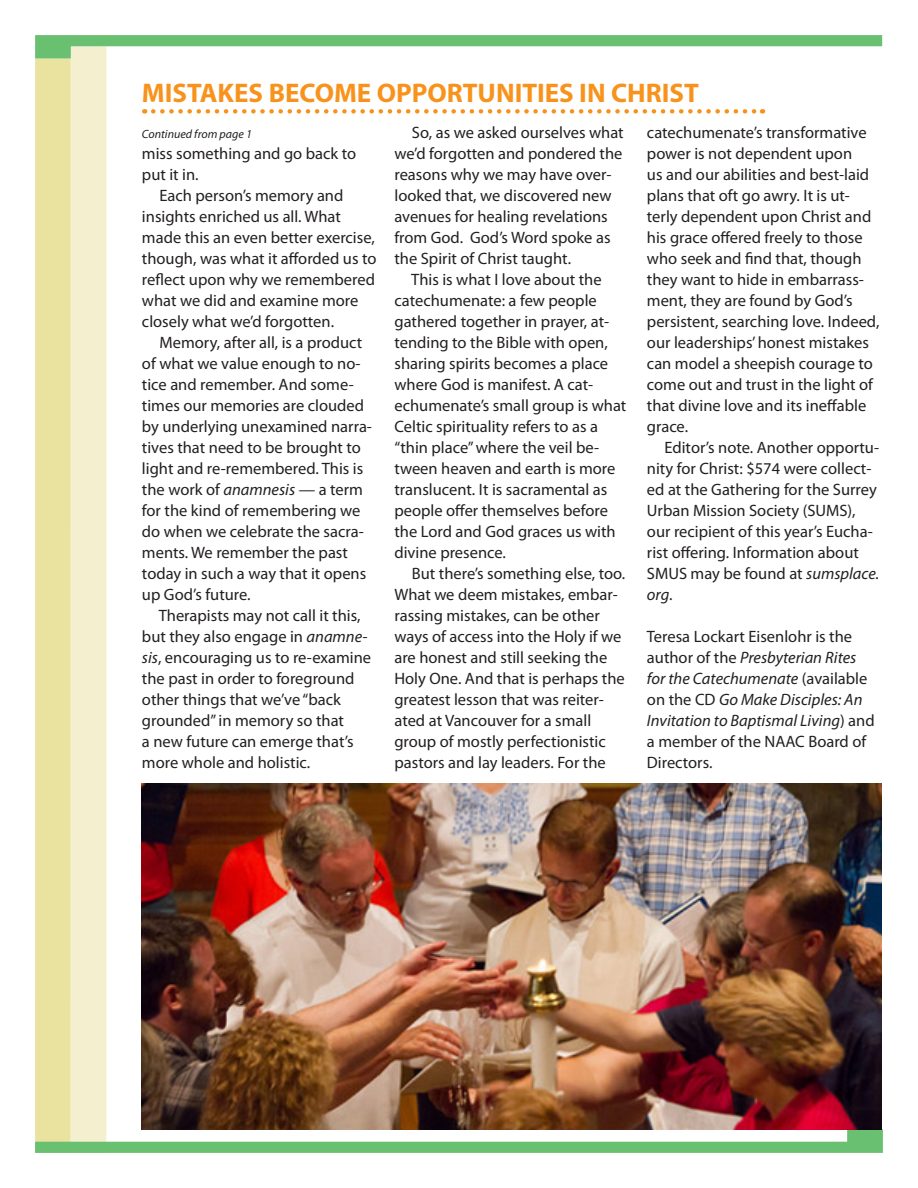
<style>
.page{position:relative;width:918px;height:1188px;background:#fff}
.page>*{position:absolute;margin:0;border:0;box-sizing:border-box;transform-origin:0 0}
.Headline{font:700 27px "Myriad Pro";color:#f7931d}
.Body{font:16.5px/21px "Myriad Pro";color:#231f20}
.Body-2{font:italic 12px "Myriad Pro";color:#231f20}
.s1{font-style:italic}
</style>
<div class="page">
<div style="left:35px;top:59px;width:36px;height:1094px;background:#eae29f"></div>
<div style="left:71px;top:46px;width:35px;height:1107px;background:#f4f0cf"></div>
<svg style="left:35px;top:35px;width:847px;height:24px"></svg>
<svg style="left:35px;top:1129px;width:848px;height:24px"></svg>
<svg style="left:153px;top:109px;width:610px;height:5px"></svg>
<img style="left:142px;top:783px;width:739px;height:346px">
<p class="Headline" style="left:142px;top:76px;width:558px">MISTAKES BECOME OPPORTUNITIES IN CHRIST</p>
<p class="Body-2" style="left:142px;top:127px;width:111px">Continued from page 1</p>
<p class="Body" style="left:142px;top:143px;width:216px">miss something and go back to put it in.</p>
<p class="Body" style="left:142px;top:185px;width:236px;text-indent:17px">Each person’s memory and insights enriched us all. What made this an even better exercise, though, was what it afforded us to reflect upon why we remembered what we did and examine more closely what we’d forgotten.</p>
<p class="Body" style="left:142px;top:332px;width:232px;text-indent:17px">Memory, after all, is a product of what we value enough to no&shy;tice and remember. And some&shy;times our memories are clouded by underlying unexamined narra&shy;tives that need to be brought to light and re-remembered. This is the work of <span class="s1">anamnesis</span> — a term for the kind of remembering we do when we celebrate the sacra&shy;ments. We remember the past today in such a way that it opens up God’s future.</p>
<p class="Body" style="left:142px;top:605px;width:231px;text-indent:17px">Therapists may not call it this, but they also engage in <span class="s1">anamne&shy;sis</span>, encouraging us to re-examine the past in order to foreground other things that we’ve “back grounded” in memory so that<br>a new future can emerge that’s more whole and holistic.</p>
<p class="Body" style="left:647px;top:122px;width:234px">catechumenate’s transformative power is not dependent upon<br>us and our abilities and best-laid plans that oft go awry. It is ut&shy;terly dependent upon Christ and his grace offered freely to those who seek and find that, though they want to hide in embarrass&shy;ment, they are found by God’s persistent, searching love. Indeed, our leaderships’ honest mistakes can model a sheepish courage to come out and trust in the light of that divine love and its ineffable grace.</p>
<p class="Body" style="left:647px;top:437px;width:234px;text-indent:17px">Editor’s note. Another opportu&shy;nity for Christ: $574 were collect&shy;ed at the Gathering for the Surrey<br>Urban Mission Society (SUMS), our recipient of this year’s Eucha&shy;rist offering. Information about<br>SMUS may be found at <span class="s1">sumsplace. org</span>.</p>
<p class="Body" style="left:647px;top:626px;width:229px">Teresa Lockart Eisenlohr is the author of the <span class="s1">Presbyterian Rites for the Catechumenate</span> (available on the CD <span class="s1">Go Make Disciples: An<br>Invitation to Baptismal Living</span>) and a member of the NAAC Board of<br>Directors.</p>
<p class="Body" style="left:394px;top:122px;width:231px;text-indent:17px">So, as we asked ourselves what we’d forgotten and pondered the reasons why we may have over&shy;looked that, we discovered new avenues for healing revelations from God. God’s Word spoke as the Spirit of Christ taught.</p>
<p class="Body" style="left:394px;top:269px;width:233px;text-indent:17px">This is what I love about the catechumenate: a few people gathered together in prayer, at&shy;tending to the Bible with open, sharing spirits becomes a place where God is manifest. A cat&shy;echumenate’s small group is what<br>Celtic spirituality refers to as a “thin place” where the veil be&shy;tween heaven and earth is more translucent. It is sacramental as people offer themselves before the Lord and God graces us with divine presence.</p>
<p class="Body" style="left:394px;top:563px;width:232px;text-indent:17px">But there’s something else, too.<br>What we deem mistakes, embar&shy;rassing mistakes, can be other ways of access into the Holy if we are honest and still seeking the<br>Holy One. And that is perhaps the greatest lesson that was reiter&shy;ated at Vancouver for a small group of mostly perfectionistic pastors and lay leaders. For the</p>
</div>
